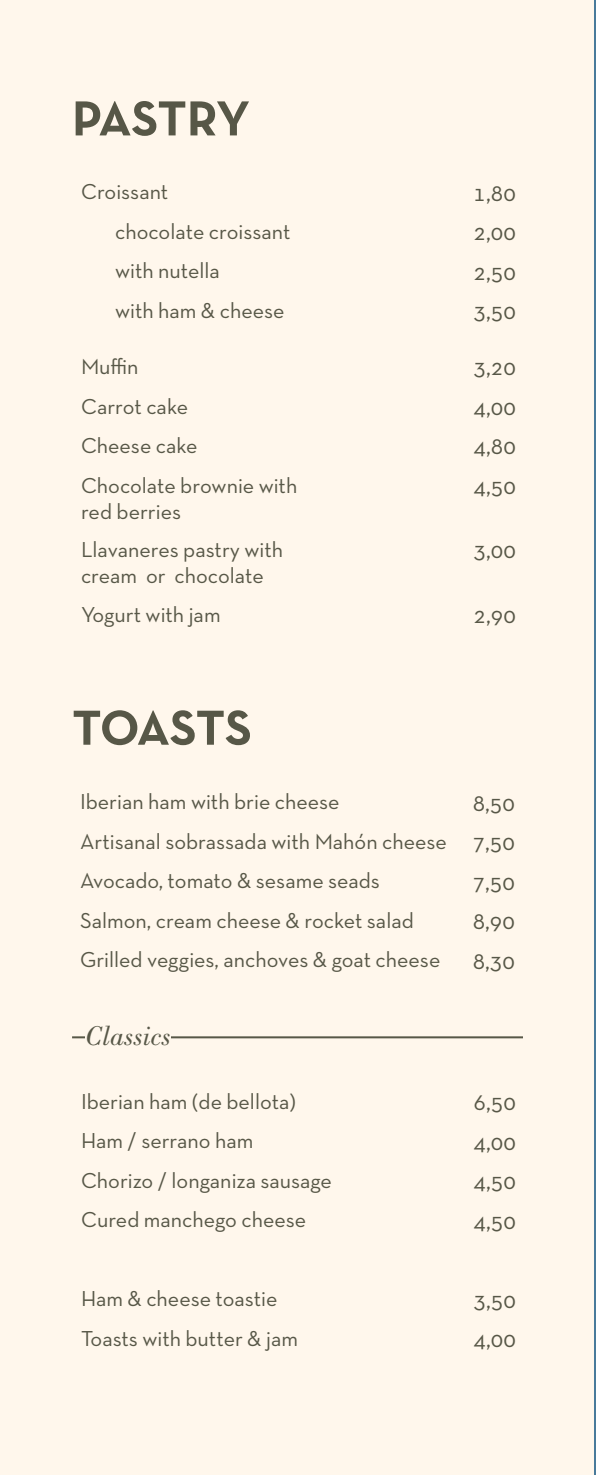
<style>
.page{position:relative;width:596px;height:1475px;background:#fff}
.page>*{position:absolute;margin:0;border:0;box-sizing:border-box;transform-origin:0 0}
.t1{font:700 50px "Neutra Text TF";letter-spacing:-.02em;color:#575747}
.t2{font:italic 28px "Bodoni Std";color:#575747}
.t3{font:24px "Neutra Text TF";color:#575747}
.t4{font:22px/26.4px "Neutra Text TF";color:#575747}
.s1{font-size:24px}
</style>
<div class="page">
<div style="left:0;top:0;width:595px;height:1474px;background:#fff7ec"></div>
<div style="left:72px;top:100px;width:203px;height:35px;background:#fff7ec"></div>
<div style="left:72px;top:709px;width:256px;height:50px;background:#fff7ec"></div>
<hr style="left:72px;top:1036px;width:450px;height:2px;background:#575747">
<div style="left:86px;top:1024px;width:85px;height:20px;background:#fff7ec"></div>
<h1 class="t1" style="left:72px;top:87px;width:179px">PASTRY</h1>
<p class="t4" style="left:81px;top:178px;width:89px">Croissant</p>
<p class="t3" style="left:473px;top:178px;width:44px">1,80</p>
<p class="t4" style="left:115px;top:218px;width:177px">chocolate croissant</p>
<p class="t3" style="left:473px;top:217px;width:44px">2,00</p>
<p class="t4" style="left:115px;top:257px;width:106px">with nutella</p>
<p class="t3" style="left:473px;top:257px;width:44px">2,50</p>
<p class="t4" style="left:115px;top:296px;width:171px">with ham &amp; cheese</p>
<p class="t3" style="left:473px;top:296px;width:44px">3,50</p>
<p class="t4" style="left:81px;top:353px;width:59px">Muffin</p>
<p class="t3" style="left:473px;top:352px;width:44px">3,20</p>
<p class="t4" style="left:81px;top:392px;width:108px">Carrot cake</p>
<p class="t3" style="left:473px;top:392px;width:44px">4,00</p>
<p class="t4" style="left:81px;top:432px;width:118px">Cheese cake</p>
<p class="t3" style="left:473px;top:431px;width:44px">4,80</p>
<p class="t4" style="left:81px;top:471px;width:218px">Chocolate brownie with red berries</p>
<p class="t3" style="left:473px;top:471px;width:44px">4,50</p>
<p class="t4" style="left:81px;top:536px;width:204px">Llavaneres pastry with cream or chocolate</p>
<p class="t3" style="left:473px;top:535px;width:44px">3,00</p>
<p class="t4" style="left:81px;top:600px;width:141px">Yogurt with jam</p>
<p class="t3" style="left:473px;top:600px;width:44px">2,90</p>
<h1 class="t1" style="left:72px;top:696px;width:181px">TOASTS</h1>
<p class="t4" style="left:80px;top:788px;width:261px">Iberian ham with brie cheese</p>
<p class="t3" style="left:472px;top:788px;width:44px">8,50</p>
<p class="t4" style="left:80px;top:821px;width:436px;line-height:39.4px">Artisanal sobrassada with Mahón cheese <span class="s1">7,50<br></span>Avocado, tomato &amp; sesame seads</p>
<p class="t3" style="left:472px;top:867px;width:44px">7,50</p>
<p class="t4" style="left:80px;top:906px;width:335px">Salmon, cream cheese &amp; rocket salad</p>
<p class="t3" style="left:472px;top:906px;width:44px">8,90</p>
<p class="t4" style="left:80px;top:946px;width:361px">Grilled veggies, anchoves &amp; goat cheese</p>
<p class="t3" style="left:472px;top:946px;width:44px">8,30</p>
<p class="t2" style="left:86px;top:1019px;width:87px">Classics</p>
<p class="t4" style="left:81px;top:1087px;width:216px">Iberian ham (de bellota)</p>
<p class="t3" style="left:473px;top:1087px;width:44px">6,50</p>
<p class="t4" style="left:81px;top:1126px;width:174px">Ham / serrano ham</p>
<p class="t3" style="left:473px;top:1126px;width:44px">4,00</p>
<p class="t4" style="left:81px;top:1166px;width:252px">Chorizo / longaniza sausage</p>
<p class="t3" style="left:473px;top:1166px;width:44px">4,50</p>
<p class="t4" style="left:81px;top:1205px;width:226px">Cured manchego cheese</p>
<p class="t3" style="left:473px;top:1205px;width:44px">4,50</p>
<p class="t4" style="left:81px;top:1284px;width:198px">Ham &amp; cheese toastie</p>
<p class="t3" style="left:473px;top:1284px;width:44px">3,50</p>
<p class="t4" style="left:81px;top:1324px;width:218px">Toasts with butter &amp; jam</p>
<p class="t3" style="left:473px;top:1324px;width:44px">4,00</p>
</div>
